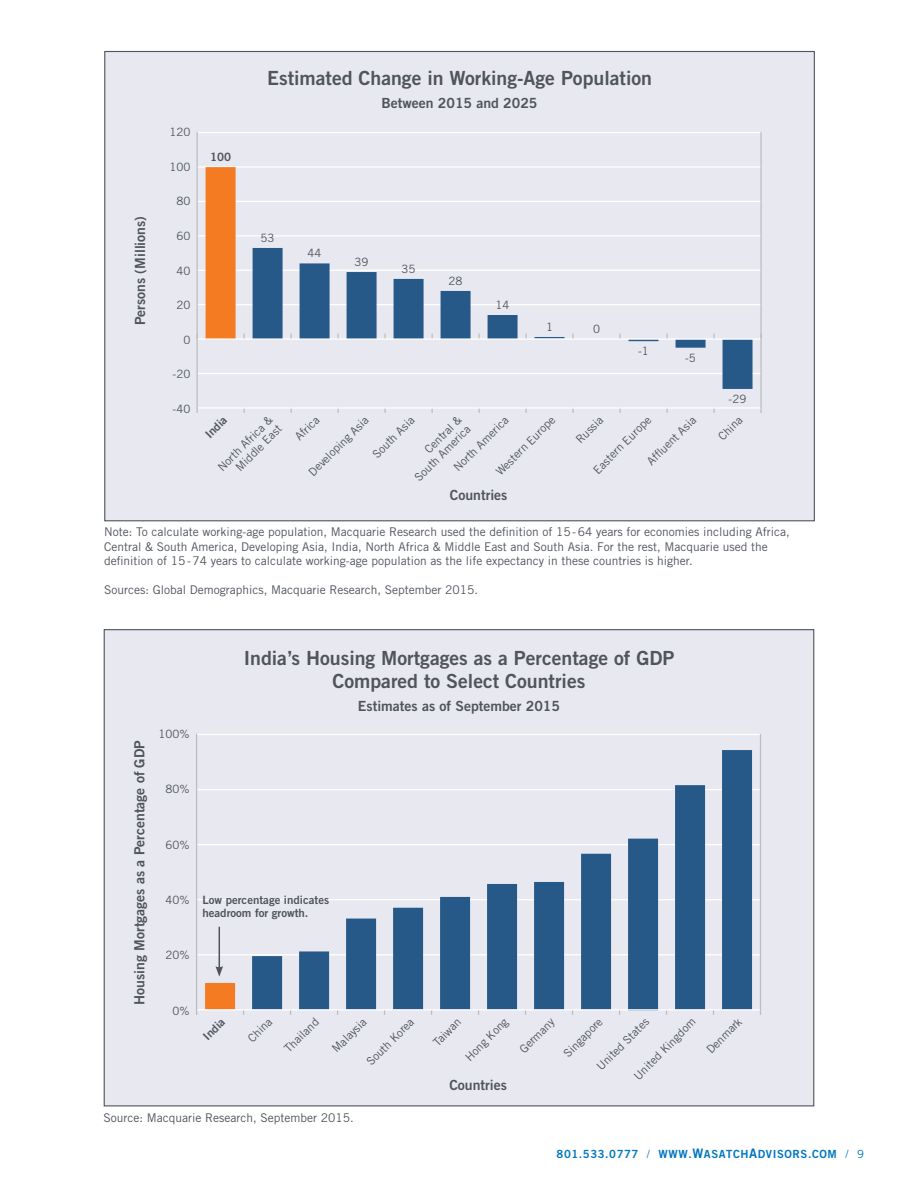
<style>
.page{position:relative;width:918px;height:1188px;background:#fff}
.page>*{position:absolute;margin:0;border:0;box-sizing:border-box;transform-origin:0 0}
.t1{font:19.5px/23.4px "Trade Gothic Bold Two";color:#4f545d;text-align:center}
.t2{font:13.95px "Trade Gothic Bold Two";color:#4f545d}
.t3{font:12px/14.4px "Trade Gothic";color:#4f545d}
.t4{font:11.4px/12.8px "Trade Gothic";color:#4f545d;text-align:right}
.t5{font:11.4px/13.8px "Trade Gothic Bold Two";color:#4f545d}
.t6{font:11.25px "Trade Gothic Bold Two";letter-spacing:.05em;color:#0077bf}
.s1{font-family:"Trade Gothic"}
.s2{font-size:13.2px}
</style>
<div class="page">
<div style="left:104px;top:51px;width:711px;height:470px;background:#e8e9f0;border:1px solid #4f545d"></div>
<hr style="left:197px;top:373px;width:565px;height:1px;background:#fff">
<hr style="left:197px;top:235px;width:565px;height:1px;background:#fff">
<hr style="left:197px;top:201px;width:565px;height:1px;background:#fff">
<hr style="left:197px;top:166px;width:565px;height:2px;background:#fff">
<hr style="left:197px;top:132px;width:565px;height:1px;background:#fff">
<hr style="left:197px;top:270px;width:565px;height:1px;background:#fff">
<hr style="left:197px;top:407px;width:565px;height:2px;background:#fff">
<hr style="left:197px;top:304px;width:565px;height:1px;background:#fff">
<div style="left:206px;top:167px;width:30px;height:172px;background:#f47b21"></div>
<div style="left:253px;top:248px;width:30px;height:91px;background:#265988"></div>
<div style="left:300px;top:263px;width:30px;height:76px;background:#265988"></div>
<div style="left:347px;top:272px;width:30px;height:67px;background:#265988"></div>
<div style="left:394px;top:279px;width:30px;height:60px;background:#265988"></div>
<div style="left:441px;top:291px;width:30px;height:48px;background:#265988"></div>
<div style="left:488px;top:315px;width:30px;height:24px;background:#265988"></div>
<hr style="left:535px;top:337px;width:30px;height:1px;background:#265988">
<hr style="left:629px;top:339px;width:30px;height:2px;background:#265988">
<div style="left:676px;top:339px;width:30px;height:9px;background:#265988"></div>
<div style="left:723px;top:339px;width:30px;height:50px;background:#265988"></div>
<hr style="left:197px;top:338px;width:565px;height:2px;background:#fff">
<hr style="left:760px;top:132px;width:2px;height:277px;background:#bcbdc0">
<hr style="left:197px;top:132px;width:1px;height:277px;background:#bcbdc0">
<div style="left:104px;top:629px;width:710px;height:477px;background:#e8e9f0;border:1px solid #4f545d"></div>
<hr style="left:197px;top:954px;width:564px;height:1px;background:#fff">
<hr style="left:197px;top:844px;width:564px;height:1px;background:#fff">
<hr style="left:197px;top:789px;width:564px;height:1px;background:#fff">
<hr style="left:197px;top:734px;width:564px;height:1px;background:#fff">
<hr style="left:197px;top:899px;width:564px;height:1px;background:#fff">
<div style="left:205px;top:983px;width:30px;height:27px;background:#f47b21"></div>
<div style="left:252px;top:956px;width:30px;height:54px;background:#265988"></div>
<div style="left:299px;top:951px;width:30px;height:59px;background:#265988"></div>
<div style="left:346px;top:919px;width:30px;height:91px;background:#265988"></div>
<div style="left:393px;top:908px;width:30px;height:102px;background:#265988"></div>
<div style="left:440px;top:897px;width:30px;height:113px;background:#265988"></div>
<div style="left:487px;top:884px;width:30px;height:126px;background:#265988"></div>
<div style="left:534px;top:882px;width:30px;height:128px;background:#265988"></div>
<div style="left:581px;top:854px;width:30px;height:156px;background:#265988"></div>
<div style="left:628px;top:839px;width:30px;height:171px;background:#265988"></div>
<div style="left:675px;top:785px;width:30px;height:225px;background:#265988"></div>
<div style="left:722px;top:750px;width:30px;height:260px;background:#265988"></div>
<hr style="left:197px;top:1009px;width:564px;height:1px;background:#fff">
<hr style="left:760px;top:734px;width:1px;height:277px;background:#bcbdc0">
<hr style="left:196px;top:734px;width:1px;height:277px;background:#bcbdc0">
<hr style="left:219px;top:927px;width:1px;height:42px;background:#4f545d">
<svg style="left:215px;top:966px;width:8px;height:11px"></svg>
<p class="t2" style="left:131px;top:325px;width:111px;rotate:-90deg">Persons (Millions)</p>
<p class="t4" style="left:169px;top:126px;width:23px">120</p>
<p class="t4" style="left:169px;top:160px;width:23px">100</p>
<p class="t4" style="left:176px;top:195px;width:16px">80</p>
<p class="t4" style="left:176px;top:229px;width:16px">60</p>
<p class="t4" style="left:176px;top:264px;width:16px">40</p>
<p class="t4" style="left:176px;top:299px;width:16px">20</p>
<p class="t4" style="left:183px;top:333px;width:9px">0</p>
<p class="t4" style="left:173px;top:368px;width:19px">-20</p>
<p class="t4" style="left:173px;top:402px;width:19px">-40</p>
<p class="t5" style="left:210px;top:150px;width:23px">100</p>
<h1 class="t1" style="left:267px;top:66px;width:386px">Estimated Change in Working-Age Population</h1>
<p class="t2" style="left:382px;top:94px;width:157px">Between 2015 and 2025</p>
<p class="t4" style="left:261px;top:231px;width:16px">53</p>
<p class="t4" style="left:308px;top:247px;width:16px">44</p>
<p class="t4" style="left:355px;top:255px;width:16px">39</p>
<p class="t4" style="left:402px;top:262px;width:16px">35</p>
<p class="t4" style="left:449px;top:274px;width:16px">28</p>
<p class="t4" style="left:495px;top:298px;width:16px">14</p>
<p class="t4" style="left:546px;top:320px;width:9px">1</p>
<p class="t4" style="left:593px;top:322px;width:9px">0</p>
<p class="t4" style="left:638px;top:344px;width:12px">-1</p>
<p class="t4" style="left:685px;top:351px;width:12px">-5</p>
<p class="t4" style="left:729px;top:393px;width:19px">-29</p>
<p class="t4" style="left:215px;top:464px;width:73px;rotate:-45deg">North Africa &amp;<br>Middle East</p>
<p class="t4" style="left:403px;top:465px;width:75px;rotate:-45deg">Central &amp;<br>South America</p>
<p class="t4" style="left:493px;top:469px;width:80px;rotate:-45deg">Western Europe</p>
<p class="t4" style="left:573px;top:437px;width:35px;rotate:-45deg">Russia</p>
<p class="t4" style="left:591px;top:467px;width:78px;rotate:-45deg">Eastern Europe</p>
<p class="t4" style="left:306px;top:469px;width:81px;rotate:-45deg">Developing Asia</p>
<p class="t4" style="left:370px;top:451px;width:55px;rotate:-45deg">South Asia</p>
<p class="t4" style="left:451px;top:464px;width:74px;rotate:-45deg">North America</p>
<p class="t4" style="left:644px;top:459px;width:65px;rotate:-45deg">Affl uent Asia</p>
<p class="t4" style="left:716px;top:434px;width:30px;rotate:-45deg">China</p>
<p class="t4" style="left:292px;top:434px;width:31px;rotate:-45deg">Africa</p>
<p class="t5" style="left:202px;top:431px;width:27px;rotate:-45deg">India</p>
<p class="t2" style="left:450px;top:487px;width:59px">Countries</p>
<p class="t3" style="left:104px;top:525px;width:687px">Note: To calculate working-age population, Macquarie Research used the definition of 15-64 years for economies including Africa,<br>Central &amp; South America, Developing Asia, India, North Africa &amp; Middle East and South Asia. For the rest, Macquarie used the definition of 15-74 years to calculate working-age population as the life expectancy in these countries is higher.</p>
<p class="t3" style="left:104px;top:582px;width:375px">Sources: Global Demographics, Macquarie Research, September 2015.</p>
<p class="t2" style="left:131px;top:1005px;width:266px;rotate:-90deg">Housing Mortgages as a Percentage of GDP</p>
<p class="t4" style="left:159px;top:728px;width:33px">100%</p>
<p class="t4" style="left:166px;top:783px;width:26px">80%</p>
<p class="t4" style="left:166px;top:838px;width:26px">60%</p>
<p class="t4" style="left:166px;top:894px;width:26px">40%</p>
<p class="t4" style="left:166px;top:949px;width:26px">20%</p>
<p class="t4" style="left:173px;top:1004px;width:19px">0%</p>
<h1 class="t1" style="left:244px;top:646px;width:432px">India’s Housing Mortgages as a Percentage of GDP<br>Compared to Select Countries</h1>
<p class="t2" style="left:358px;top:697px;width:204px">Estimates as of September 2015</p>
<p class="t5" style="left:202px;top:892px;width:128px">Low percentage indicates headroom for growth.</p>
<p class="t4" style="left:329px;top:1046px;width:45px;rotate:-45deg">Malaysia</p>
<p class="t4" style="left:704px;top:1047px;width:46px;rotate:-45deg">Denmark</p>
<p class="t4" style="left:282px;top:1046px;width:45px;rotate:-45deg">Thailand</p>
<p class="t5" style="left:200px;top:1033px;width:27px;rotate:-45deg">India</p>
<p class="t4" style="left:245px;top:1035px;width:30px;rotate:-45deg">China</p>
<p class="t4" style="left:431px;top:1039px;width:35px;rotate:-45deg">Taiwan</p>
<p class="t4" style="left:463px;top:1054px;width:57px;rotate:-45deg">Hong Kong</p>
<p class="t4" style="left:517px;top:1046px;width:45px;rotate:-45deg">Germany</p>
<p class="t4" style="left:561px;top:1050px;width:51px;rotate:-45deg">Singapore</p>
<p class="t4" style="left:594px;top:1064px;width:70px;rotate:-45deg">United States</p>
<p class="t4" style="left:364px;top:1059px;width:63px;rotate:-45deg">South Korea</p>
<p class="t4" style="left:631px;top:1073px;width:83px;rotate:-45deg">United Kingdom</p>
<p class="t2" style="left:449px;top:1076px;width:59px">Countries</p>
<p class="t3" style="left:104px;top:1110px;width:252px">Source: Macquarie Research, September 2015.</p>
<p class="t6" style="left:557px;top:1147px;width:309px">801.533.0777 <span class="s1">/</span> WWW.<span class="s2">W</span>ASATCH<span class="s2">A</span>DVISORS.COM <span class="s1">/ 9</span></p>
</div>
